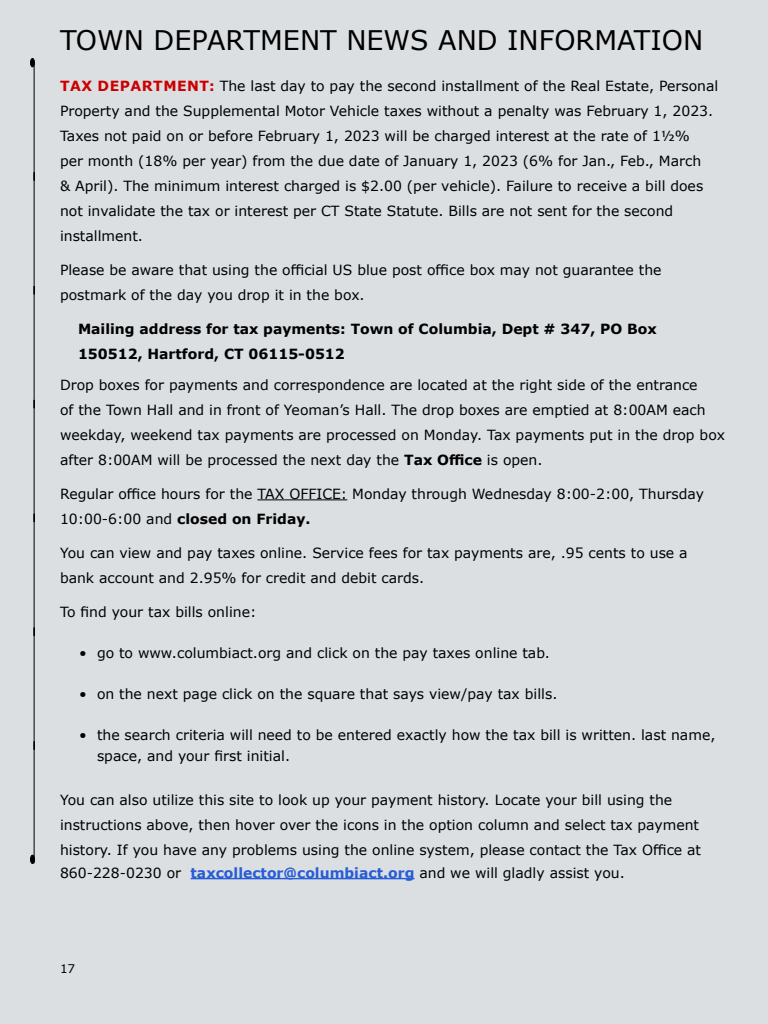
<style>
.page{position:relative;width:768px;height:1024px;background:#dbdfe2}
.page>*{position:absolute;margin:0;border:0;box-sizing:border-box;transform-origin:0 0}
.Body_Text{font:27px "Verdana";color:#000}
.Body_Text-2{font:14px/25px "Verdana";color:#000}
.Body_Text-3{font:700 14px/25px "Verdana";color:#000}
.t1{font:12px "Verdana";color:#000}
.s1{font-weight:700;color:#c00}
.s2{font-weight:700}
.s3{font-weight:700;color:#275cd6}
</style>
<div class="page">
<hr style="left:257px;top:499px;width:90px;height:1px;background:#000">
<hr style="left:191px;top:878px;width:223px;height:1px;background:#275cd6">
<hr style="left:34px;top:63px;width:1px;height:800px;background:#000">
<svg style="left:33px;top:399px;width:2px;height:10px"></svg>
<svg style="left:33px;top:513px;width:2px;height:10px"></svg>
<div style="left:30px;top:855px;width:5px;height:9px;border:1px solid #000;border-radius:50%"></div>
<div style="left:30px;top:58px;width:5px;height:9px;border:1px solid #000;border-radius:50%"></div>
<p class="Body_Text" style="left:60px;top:21px;width:645px">TOWN DEPARTMENT NEWS AND INFORMATION</p>
<p class="Body_Text-2" style="left:60px;top:73px;width:660px"><span class="s1">TAX DEPARTMENT:</span> The last day to pay the second installment of the Real Estate, Personal Property and the Supplemental Motor Vehicle taxes without a penalty was February 1, 2023.<br>Taxes not paid on or before February 1, 2023 will be charged interest at the rate of 1½%<br>per month (18% per year) from the due date of January 1, 2023 (6% for Jan., Feb., March<br>&amp; April). The minimum interest charged is $2.00 (per vehicle). Failure to receive a bill does not invalidate the tax or interest per CT State Statute. Bills are not sent for the second installment.</p>
<p class="Body_Text-2" style="left:60px;top:257px;width:603px">Please be aware that using the official US blue post office box may not guarantee the postmark of the day you drop it in the box.</p>
<p class="Body_Text-3" style="left:78px;top:316px;width:580px">Mailing address for tax payments: Town of Columbia, Dept # 347, PO Box<br>150512, Hartford, CT 06115-0512</p>
<p class="Body_Text-2" style="left:60px;top:372px;width:667px">Drop boxes for payments and correspondence are located at the right side of the entrance<br>of the Town Hall and in front of Yeoman’s Hall. The drop boxes are emptied at 8:00AM each weekday, weekend tax payments are processed on Monday. Tax payments put in the drop box after 8:00AM will be processed the next day the <span class="s2">Tax Office</span> is open.</p>
<p class="Body_Text-2" style="left:60px;top:481px;width:646px">Regular office hours for the TAX OFFICE: Monday through Wednesday 8:00-2:00, Thursday<br>10:00-6:00 and <span class="s2">closed on Friday.</span></p>
<p class="Body_Text-2" style="left:60px;top:540px;width:629px">You can view and pay taxes online. Service fees for tax payments are, .95 cents to use a bank account and 2.95% for credit and debit cards.</p>
<p class="Body_Text-2" style="left:60px;top:599px;width:198px">To find your tax bills online:</p>
<p class="Body_Text-2" style="left:79px;top:640px;width:473px">• go to www.columbiact.org and click on the pay taxes online tab.</p>
<p class="Body_Text-2" style="left:79px;top:681px;width:480px">• on the next page click on the square that says view/pay tax bills.</p>
<p class="Body_Text-2" style="left:97px;top:724px;width:620px;line-height:21px;text-indent:-18px">• the search criteria will need to be entered exactly how the tax bill is written. last name, space, and your first initial.</p>
<p class="Body_Text-2" style="left:60px;top:787px;width:643px">You can also utilize this site to look up your payment history. Locate your bill using the instructions above, then hover over the icons in the option column and select tax payment history. If you have any problems using the online system, please contact the Tax Office at</p>
<p class="Body_Text-2" style="left:60px;top:860px;width:566px">860-228-0230 or <span class="s3">taxcollector@columbiact.org</span> and we will gladly assist you.</p>
<p class="t1" style="left:60px;top:961px;width:17px">17</p>
</div>
